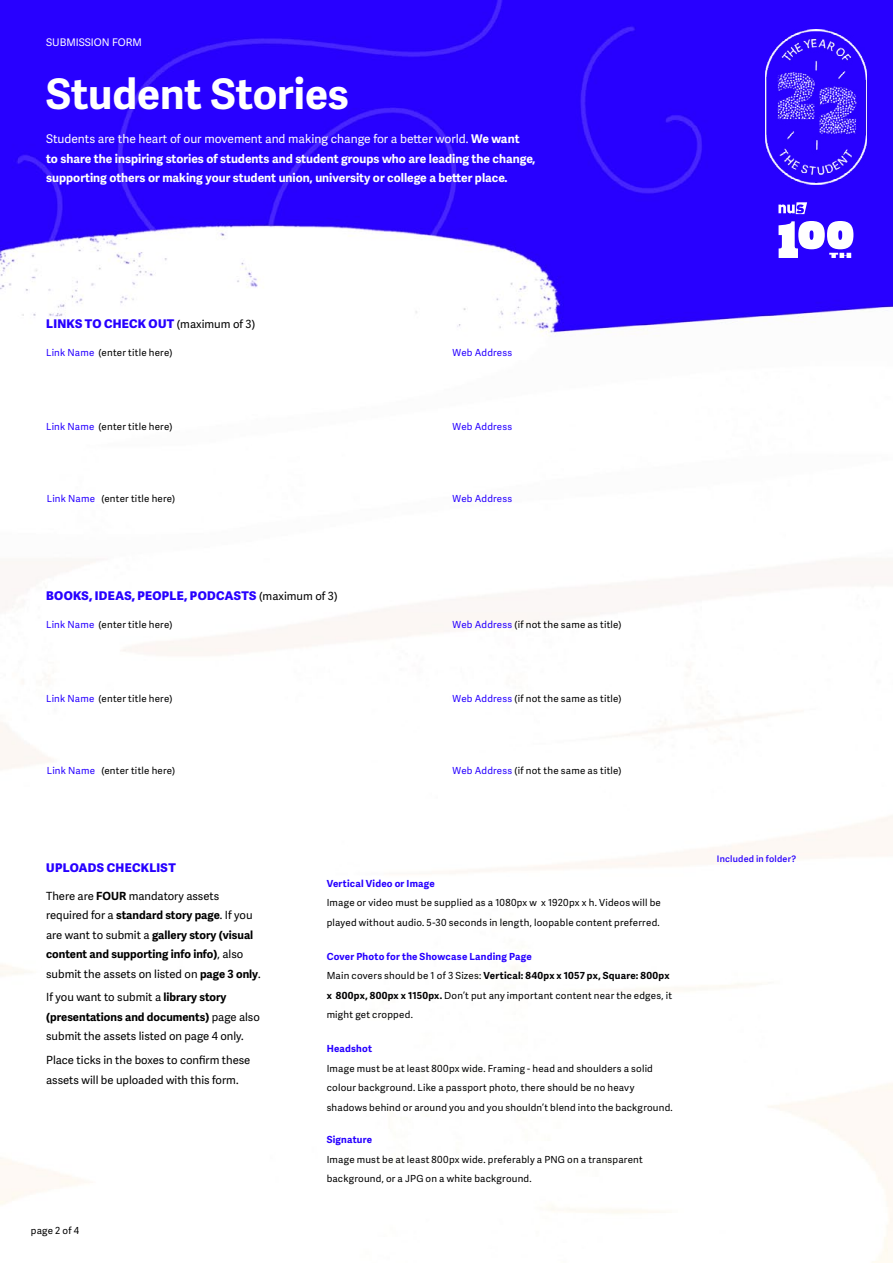
<style>
.page{position:relative;width:893px;height:1263px;background:#fff}
.page>*{position:absolute;margin:0;border:0;box-sizing:border-box;transform-origin:0 0}
.t1{font:700 42px "Adelle Sans";color:#fff}
.t2{font:700 12px/19.5px "Adelle Sans";color:#fff}
.t3{font:800 12px "Adelle Sans";letter-spacing:.025em;color:#2700ff}
.t4{font:11.25px/19.5px "Adelle Sans";color:#000}
.t5{font:10.5px "Adelle Sans";color:#fff}
.t6{font:9.75px/19.5px "Adelle Sans";letter-spacing:.025em;color:#000}
.t7{font:700 9.75px "Adelle Sans";letter-spacing:.02em;color:#2700ff}
.t8{font:9.75px "Adelle Sans";letter-spacing:.02em;color:#2700ff}
.t9{font:600 9px "Adelle Sans";letter-spacing:.025em;color:#2700ff}
.s1{font-weight:400}
.s2{font-weight:400;font-size:11.25px;color:#000}
.s3{color:#2700ff}
.s4{font-weight:700}
.s5{font-weight:700;color:#2700ff}
.s6{font-weight:700;color:#020203}
</style>
<div class="page">
<img style="left:0;top:0;width:893px;height:1263px">
<img style="left:765px;top:29px;width:101px;height:156px">
<svg style="left:778px;top:221px;width:75px;height:37px"></svg>
<svg style="left:778px;top:202px;width:29px;height:12px"></svg>
<p class="t5" style="left:46px;top:36px;width:97px">SUBMISSION FORM</p>
<h1 class="t1" style="left:46px;top:69px;width:304px">Student Stories</h1>
<p class="t2" style="left:46px;top:129px;width:491px"><span class="s1">Students are the heart of our movement and making change for a better world.</span> We want<br>to share the inspiring stories of students and student groups who are leading the change, supporting others or making your student union, university or college a better place.</p>
<p class="t3" style="left:46px;top:316px;width:210px">LINKS TO CHECK OUT <span class="s2">(maximum of 3)</span></p>
<p class="t6" style="left:46px;top:344px;width:128px"><span class="s3">Link Name</span> (enter title here)</p>
<p class="t8" style="left:453px;top:347px;width:61px">Web Address</p>
<p class="t6" style="left:46px;top:417px;width:128px"><span class="s3">Link Name</span> (enter title here)</p>
<p class="t8" style="left:453px;top:421px;width:61px">Web Address</p>
<p class="t6" style="left:47px;top:489px;width:130px"><span class="s3">Link Name</span> (enter title here)</p>
<p class="t8" style="left:453px;top:493px;width:61px">Web Address</p>
<p class="t3" style="left:46px;top:588px;width:293px">BOOKS, IDEAS, PEOPLE, PODCASTS <span class="s2">(maximum of 3)</span></p>
<p class="t6" style="left:46px;top:615px;width:128px"><span class="s3">Link Name</span> (enter title here)</p>
<p class="t6" style="left:453px;top:615px;width:170px"><span class="s3">Web Address</span> (if not the same as title)</p>
<p class="t6" style="left:46px;top:689px;width:128px"><span class="s3">Link Name</span> (enter title here)</p>
<p class="t6" style="left:453px;top:689px;width:170px"><span class="s3">Web Address</span> (if not the same as title)</p>
<p class="t6" style="left:47px;top:761px;width:130px"><span class="s3">Link Name</span> (enter title here)</p>
<p class="t6" style="left:453px;top:761px;width:170px"><span class="s3">Web Address</span> (if not the same as title)</p>
<p class="t3" style="left:46px;top:860px;width:131px">UPLOADS CHECKLIST</p>
<p class="t4" style="left:46px;top:886px;width:216px">There are <span class="s4">FOUR</span> mandatory assets required for a <span class="s4">standard story page</span>. If you are want to submit a <span class="s4">gallery story (visual content and supporting info info)</span>, also submit the assets on listed on <span class="s4">page 3 only</span>.</p>
<p class="t4" style="left:46px;top:988px;width:215px">If you want to submit a <span class="s4">library story (presentations and documents)</span> page also submit the assets listed on page 4 only.</p>
<p class="t4" style="left:46px;top:1051px;width:206px">Place ticks in the boxes to confirm these assets will be uploaded with this form.</p>
<p class="t6" style="left:31px;top:1221px;width:50px">page 2 of 4</p>
<p class="t7" style="left:327px;top:877px;width:110px">Vertical Video or Image</p>
<p class="t6" style="left:327px;top:893px;width:336px">Image or video must be supplied as a 1080px w x 1920px x h. Videos will be played without audio. 5-30 seconds in length, loopable content preferred.</p>
<p class="t6" style="left:327px;top:947px;width:347px"><span class="s5">Cover Photo for the Showcase Landing Page<br></span>Main covers should be 1 of 3 Sizes: <span class="s6">Vertical: 840px x 1057 px, Square: 800px x 800px, 800px x 1150px.</span> Don’t put any important content near the edges, it might get cropped.</p>
<p class="t7" style="left:327px;top:1043px;width:47px">Headshot</p>
<p class="t6" style="left:327px;top:1059px;width:348px">Image must be at least 800px wide. Framing - head and shoulders a solid colour background. Like a passport photo, there should be no heavy shadows behind or around you and you shouldn’t blend into the background.</p>
<p class="t7" style="left:327px;top:1134px;width:47px">Signature</p>
<p class="t6" style="left:327px;top:1150px;width:318px">Image must be at least 800px wide. preferably a PNG on a transparent background, or a JPG on a white background.</p>
<p class="t9" style="left:717px;top:854px;width:81px">Included in folder?</p>
</div>
